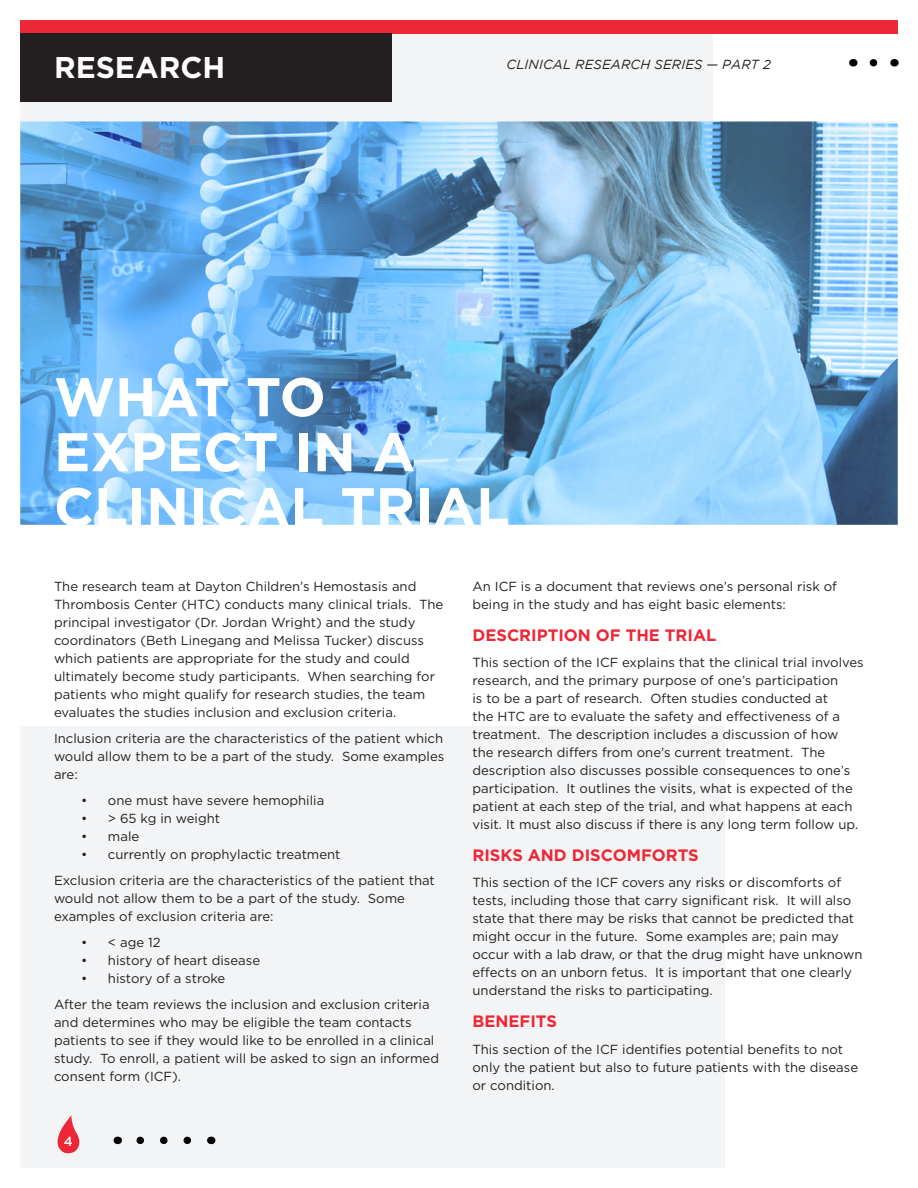
<style>
.page{position:relative;width:918px;height:1188px;background:#fff}
.page>*{position:absolute;margin:0;border:0;box-sizing:border-box;transform-origin:0 0}
.t1{font:700 54.45px/55.1px "Gotham";color:#fff}
.t2{font:700 30px "Gotham";color:#fff}
.Bold_11_16_Subtitle{font:700 16.5px "Gotham";color:#ed2836}
.t3{font:13.2px/18px "Gotham";color:#231f20}
.t4{font:italic 13.2px "Gotham";letter-spacing:.015em;color:#231f20}
.t5{font:500 13.2px "Gotham";color:#fff}
</style>
<div class="page">
<div style="left:20px;top:726px;width:704px;height:442px;background:#f3f4f5"></div>
<svg style="left:136px;top:1137px;width:51px;height:7px"></svg>
<svg style="left:873px;top:59px;width:5px;height:8px"></svg>
<div style="left:20px;top:34px;width:693px;height:142px;background:#f3f4f5"></div>
<img style="left:20px;top:122px;width:878px;height:403px">
<div style="left:20px;top:20px;width:878px;height:14px;background:#ed2836"></div>
<div style="left:20px;top:34px;width:372px;height:68px;background:#231f20"></div>
<svg style="left:57px;top:1116px;width:23px;height:38px"></svg>
<p class="t2" style="left:54px;top:50px;width:173px">RESEARCH</p>
<p class="t4" style="left:507px;top:57px;width:266px">CLINICAL RESEARCH SERIES — PART 2</p>
<p class="t1" style="left:54px;top:368px;width:457px">WHAT TO<br>EXPECT IN A<br>CLINICAL TRIAL</p>
<p class="t3" style="left:54px;top:577px;width:391px">The research team at Dayton Children’s Hemostasis and Thrombosis Center (HTC) conducts many clinical trials. The principal investigator (Dr. Jordan Wright) and the study coordinators (Beth Linegang and Melissa Tucker) discuss which patients are appropriate for the study and could ultimately become study participants. When searching for patients who might qualify for research studies, the team evaluates the studies inclusion and exclusion criteria.</p>
<p class="t3" style="left:54px;top:729px;width:392px;text-align:justify">Inclusion criteria are the characteristics of the patient which would allow them to be a part of the study. Some examples are:</p>
<p class="t3" style="left:81px;top:791px;width:245px">• one must have severe hemophilia</p>
<p class="t3" style="left:81px;top:809px;width:141px">• &gt; 65 kg in weight</p>
<p class="t3" style="left:81px;top:827px;width:60px">• male</p>
<p class="t3" style="left:81px;top:845px;width:261px">• currently on prophylactic treatment</p>
<p class="t3" style="left:54px;top:871px;width:382px">Exclusion criteria are the characteristics of the patient that would not allow them to be a part of the study. Some examples of exclusion criteria are:</p>
<p class="t3" style="left:81px;top:933px;width:81px">• &lt; age 12</p>
<p class="t3" style="left:81px;top:951px;width:181px">• history of heart disease</p>
<p class="t3" style="left:81px;top:969px;width:146px">• history of a stroke</p>
<p class="t3" style="left:54px;top:996px;width:387px">After the team reviews the inclusion and exclusion criteria and determines who may be eligible the team contacts patients to see if they would like to be enrolled in a clinical study. To enroll, a patient will be asked to sign an informed consent form (ICF).</p>
<p class="t5" style="left:64px;top:1132px;width:10px">4</p>
<p class="t3" style="left:472px;top:577px;width:366px">An ICF is a document that reviews one’s personal risk of being in the study and has eight basic elements:</p>
<p class="Bold_11_16_Subtitle" style="left:472px;top:626px;width:245px">DESCRIPTION OF THE TRIAL</p>
<p class="t3" style="left:472px;top:653px;width:393px">This section of the ICF explains that the clinical trial involves research, and the primary purpose of one’s participation<br>is to be a part of research. Often studies conducted at<br>the HTC are to evaluate the safety and effectiveness of a treatment. The description includes a discussion of how<br>the research differs from one’s current treatment. The description also discusses possible consequences to one’s participation. It outlines the visits, what is expected of the patient at each step of the trial, and what happens at each visit. It must also discuss if there is any long term follow up.</p>
<p class="Bold_11_16_Subtitle" style="left:472px;top:846px;width:228px">RISKS AND DISCOMFORTS</p>
<p class="t3" style="left:472px;top:873px;width:391px">This section of the ICF covers any risks or discomforts of tests, including those that carry significant risk. It will also state that there may be risks that cannot be predicted that might occur in the future. Some examples are; pain may occur with a lab draw, or that the drug might have unknown effects on an unborn fetus. It is important that one clearly understand the risks to participating.</p>
<p class="Bold_11_16_Subtitle" style="left:472px;top:1012px;width:86px">BENEFITS</p>
<p class="t3" style="left:472px;top:1040px;width:387px">This section of the ICF identifies potential benefits to not only the patient but also to future patients with the disease or condition.</p>
</div>
